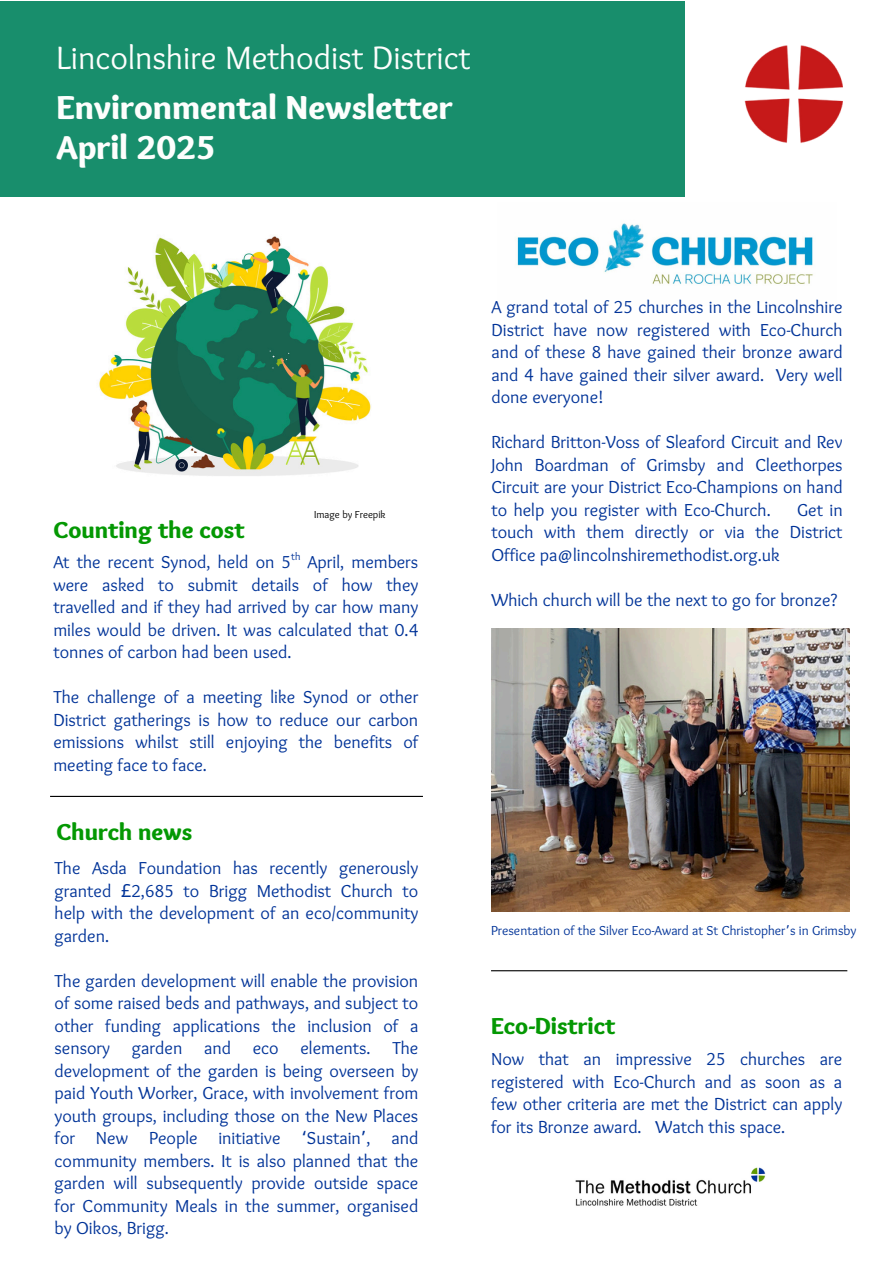
<style>
.page{position:relative;width:894px;height:1264px;background:#fff}
.page>*{position:absolute;margin:0;border:0;box-sizing:border-box;transform-origin:0 0}
.t1{font:900 34.5px/40.5px "Sukar";color:#fdfefd}
.t2{font:33.45px "Sukar";color:#fdfefd}
.t3{font:900 24px "Sukar";color:#049803}
.t4{font:18px/22.5px "Sukar";color:#013398;text-align:justify}
.t5{font:13.5px "Sukar";color:#013398}
.t6{font:10.8px "Sukar";color:#013398}
.t7{font:10.5px "Sukar";color:#000}
.s1{font-family:"Noto Sans"}
.s2{font-family:"Noto Sans Gurmukhi"}
</style>
<div class="page">
<div style="left:0;top:1px;width:684px;height:195px;background:#188e6c"></div>
<img style="left:99px;top:236px;width:272px;height:240px">
<img style="left:575px;top:1167px;width:191px;height:39px">
<hr style="left:491px;top:970px;width:356px;height:1px;background:#000">
<img style="left:744px;top:45px;width:97px;height:98px">
<img style="left:517px;top:223px;width:296px;height:61px">
<img style="left:491px;top:629px;width:358px;height:282px">
<hr style="left:50px;top:795px;width:373px;height:2px;background:#000">
<h1 class="t2" style="left:57px;top:39px;width:415px">Lincolnshire Methodist District</h1>
<p class="t1" style="left:57px;top:90px;width:398px">Environmental Newsletter<br>April 2025</p>
<h3 class="t3" style="left:53px;top:516px;width:193px">Counting the cost</h3>
<h4 class="t7" style="left:314px;top:508px;width:73px">Image by Freepik</h4>
<p class="t6" style="left:291px;top:550px;width:11px">th</p>
<p class="t4" style="left:53px;top:552px;width:366px">At the recent Synod, held on 5 April, members were asked to submit details of how they travelled and if they had arrived by car how many miles would be driven. It was calculated that 0.4 tonnes of carbon had been used.</p>
<p class="t4" style="left:53px;top:687px;width:366px">The challenge of a meeting like Synod or other District gatherings is how to reduce our carbon emissions whilst still enjoying the benefits of meeting face to face.</p>
<p class="t3" style="left:57px;top:818px;width:137px">Church news</p>
<p class="t4" style="left:55px;top:858px;width:365px">The Asda Foundation has recently generously granted <span class="s1">£</span>2,685 to Brigg Methodist Church to help with the development of an eco/community garden.</p>
<h5 class="t4" style="left:55px;top:970px;width:365px">The garden development will enable the provision of some raised beds and pathways, and subject to other funding applications the inclusion of a sensory garden and eco elements. The development of the garden is being overseen by paid Youth Worker, Grace, with involvement from youth groups, including those on the New Places for New People initiative <span class="s2">‘</span>Sustain<span class="s2">’</span>, and community members. It is also planned that the garden will subsequently provide outside space for Community Meals in the summer, organised by Oikos, Brigg.</h5>
<h4 class="t4" style="left:491px;top:297px;width:352px">A grand total of 25 churches in the Lincolnshire District have now registered with Eco-Church and of these 8 have gained their bronze award and 4 have gained their silver award. Very well done everyone!</h4>
<h4 class="t4" style="left:491px;top:432px;width:352px">Richard Britton-Voss of Sleaford Circuit and Rev John Boardman of Grimsby and Cleethorpes Circuit are your District Eco-Champions on hand to help you register with Eco-Church.</h4>
<h4 class="t4" style="left:491px;top:500px;width:352px;text-indent:305px">Get in touch with them directly or via the District Office pa@lincolnshiremethodist.org.uk</h4>
<p class="t4" style="left:491px;top:590px;width:347px">Which church will be the next to go for bronze?</p>
<p class="t5" style="left:491px;top:922px;width:367px">Presentation of the Silver Eco-Award at St Christopher<span class="s2">’</span>s in Grimsby</p>
<h4 class="t3" style="left:491px;top:1011px;width:126px">Eco-District</h4>
<p class="t4" style="left:491px;top:1049px;width:352px">Now that an impressive 25 churches are registered with Eco-Church and as soon as a few other criteria are met the District can apply for its Bronze award. Watch this space.</p>
</div>
